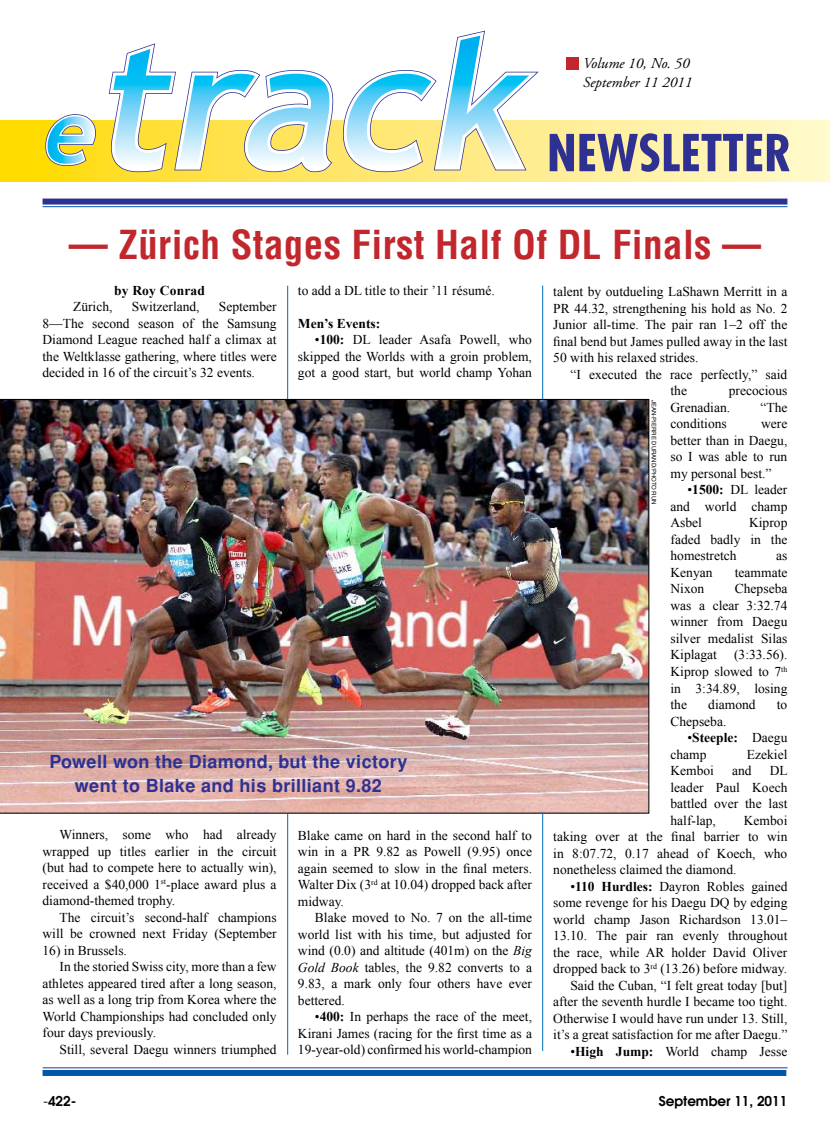
<style>
.page{position:relative;width:830px;height:1127px;background:#fff}
.page>*{position:absolute;margin:0;border:0;box-sizing:border-box;transform-origin:0 0}
.t1{font:700 condensed 39px "Helvetica";letter-spacing:.01em;color:#c1272d}
.t2{font:700 18px/23.4px "Helvetica";letter-spacing:.02em;color:#2e3192;text-align:center}
.t3{font:italic 15px/19.5px "Adobe Garamond Pro";color:#000}
.t4{font:13.5px/16.5px "Times New Roman";color:#000;text-align:justify}
.t5{font:700 13.5px "Times New Roman";letter-spacing:.015em;color:#000}
.t6{font:600 13.5px "Avant Garde";color:#000}
.t7{font:6px "Helvetica";color:#000}
.s1{font-weight:700}
.s2{font-style:italic}
.s3{font-weight:400}
</style>
<div class="page">
<hr style="left:287px;top:286px;width:1px;height:768px;background:#006cb7">
<hr style="left:542px;top:286px;width:1px;height:765px;background:#006cb7">
<img style="left:0;top:399px;width:649px;height:414px">
<div style="left:566px;top:57px;width:12px;height:12px;background:#c1272d"></div>
<svg style="left:0;top:120px;width:829px;height:62px;background:#feea75"></svg>
<hr style="left:43px;top:1067px;width:744px;height:1px;background:#2e3192">
<div style="left:43px;top:1070px;width:743px;height:6px;background:#0057a8"></div>
<div style="left:43px;top:199px;width:744px;height:6px;background:#2e3192"></div>
<hr style="left:43px;top:206px;width:744px;height:1px;background:#0057a8">
<svg style="left:106px;top:120px;width:438px;height:54px"></svg>
<svg style="left:108px;top:30px;width:432px;height:143px"></svg>
<svg style="left:43px;top:114px;width:54px;height:53px;background:#b0d1a3"></svg>
<svg style="left:549px;top:133px;width:240px;height:39px;background:#8e8a9e"></svg>
<p class="t3" style="left:583px;top:54px;width:110px">Volume 10, No. 50<br>September 11 2011</p>
<h1 class="t1" style="left:69px;top:220px;width:693px">— Zürich Stages First Half Of DL Finals —</h1>
<p class="t5" style="left:114px;top:281px;width:92px">by Roy Conrad</p>
<p class="t4" style="left:73px;top:298px;width:41px">Zürich,</p>
<p class="t4" style="left:132px;top:298px;width:69px">Switzerland,</p>
<p class="t4" style="left:298px;top:282px;width:198px">to add a DL title to their ’11 résumé.</p>
<p class="t5" style="left:298px;top:314px;width:84px">Men’s Events:</p>
<p class="t4" style="left:298px;top:331px;width:235px;text-indent:17px">•<span class="s1">100:</span> DL leader Asafa Powell, who skipped the Worlds with a groin problem, got a good start, but world champ Yohan</p>
<p class="t4" style="left:553px;top:283px;width:235px">talent by outdueling LaShawn Merritt in a PR 44.32, strengthening his hold as No. 2<br>Junior all-time. The pair ran 1–2 off the final bend but James pulled away in the last 50 with his relaxed strides.</p>
<p class="t4" style="left:570px;top:366px;width:218px;text-align:center">“I executed the race perfectly,” said the</p>
<p class="t4" style="left:43px;top:298px;width:235px;text-indent:176px">September 8—The second season of the Samsung Diamond League reached half a climax at the Weltklasse gathering, where titles were decided in 16 of the circuit’s 32 events.</p>
<p class="t4" style="left:670px;top:382px;width:118px;text-indent:58px">precocious<br>Grenadian.</p>
<p class="t7" style="left:657px;top:400px;width:105px;rotate:90deg">jean-pierre durand/PHOTO RUN</p>
<p class="t4" style="left:760px;top:399px;width:28px">“The</p>
<p class="t4" style="left:670px;top:415px;width:58px">conditions</p>
<p class="t4" style="left:670px;top:415px;width:118px;text-indent:91px">were better than in Daegu, so I was able to run my personal best.”</p>
<p class="t4" style="left:670px;top:481px;width:118px;text-indent:17px">•<span class="s1">1500:</span> DL leader and world champ Asbel</p>
<p class="t4" style="left:670px;top:514px;width:118px;text-indent:79px">Kiprop faded badly in the homestretch</p>
<p class="t4" style="left:775px;top:547px;width:13px">as</p>
<h2 class="t2" style="left:49px;top:750px;width:359px">Powell won the Diamond, but the victory went to Blake and his brilliant 9.82</h2>
<p class="t4" style="left:43px;top:826px;width:235px;text-indent:17px">Winners, some who had already wrapped up titles earlier in the circuit (but had to compete here to actually win), received a $40,000 1<sup>st</sup>-place award plus a diamond-themed trophy.</p>
<p class="t4" style="left:43px;top:909px;width:235px;text-align:right">The circuit’s second-half champions will be crowned next Friday (September</p>
<p class="t4" style="left:43px;top:942px;width:86px">16) in Brussels.</p>
<p class="t4" style="left:60px;top:958px;width:218px">In the storied Swiss city, more than a few</p>
<p class="t4" style="left:43px;top:975px;width:235px">athletes appeared tired after a long season,</p>
<p class="t4" style="left:43px;top:991px;width:235px">as well as a long trip from Korea where the</p>
<p class="t4" style="left:43px;top:1008px;width:235px">World Championships had concluded only</p>
<p class="t4" style="left:43px;top:1024px;width:115px">four days previously.</p>
<p class="t4" style="left:60px;top:1041px;width:218px">Still, several Daegu winners triumphed</p>
<p class="t4" style="left:298px;top:826px;width:235px">Blake came on hard in the second half to win in a PR 9.82 as Powell (9.95) once again seemed to slow in the final meters.<br>Walter Dix (3<sup>rd</sup> at 10.04) dropped back after midway.</p>
<p class="t4" style="left:298px;top:909px;width:235px;text-indent:17px">Blake moved to No. 7 on the all-time world list with his time, but adjusted for wind (0.0) and altitude (401m) on the <span class="s2">Big Gold Book</span> tables, the 9.82 converts to a 9.83, a mark only four others have ever bettered.</p>
<p class="t4" style="left:298px;top:1008px;width:235px;text-indent:17px">•<span class="s1">400:</span> In perhaps the race of the meet, Kirani James (racing for the first time as a 19-year-old) confirmed his world-champion</p>
<p class="t4" style="left:670px;top:564px;width:43px">Kenyan</p>
<p class="t4" style="left:734px;top:564px;width:54px">teammate</p>
<p class="t4" style="left:670px;top:580px;width:35px">Nixon</p>
<p class="t4" style="left:670px;top:580px;width:118px;text-indent:64px">Chepseba was a clear 3:32.74 winner from Daegu silver medalist Silas Kiplagat</p>
<p class="t4" style="left:670px;top:646px;width:118px;text-indent:64px">(3:33.56).<br>Kiprop slowed to 7<sup>th </sup>in 3:34.89, losing the</p>
<p class="t4" style="left:708px;top:696px;width:49px">diamond</p>
<p class="t4" style="left:776px;top:696px;width:12px">to</p>
<p class="t4" style="left:670px;top:712px;width:57px">Chepseba.</p>
<p class="t4" style="left:670px;top:729px;width:118px;text-indent:17px">•<span class="s1">Steeple:</span> Daegu champ</p>
<p class="t4" style="left:746px;top:745px;width:42px">Ezekiel</p>
<p class="t4" style="left:670px;top:762px;width:45px">Kemboi</p>
<p class="t4" style="left:731px;top:762px;width:21px">and</p>
<p class="t4" style="left:670px;top:762px;width:119px;text-indent:99px">DL leader Paul Koech battled over the last half-lap,</p>
<p class="t4" style="left:553px;top:811px;width:235px;text-indent:190px">Kemboi taking over at the final barrier to win in 8:07.72, 0.17 ahead of Koech, who nonetheless claimed the diamond.</p>
<p class="t4" style="left:553px;top:877px;width:235px;text-align:right">•<span class="s1">110 Hurdles:</span> Dayron Robles gained some revenge for his Daegu DQ by edging world champ Jason Richardson 13.01– 13.10. The pair ran evenly throughout the race, while AR holder David Oliver dropped back to 3<sup>rd</sup> (13.26) before midway.<br>Said the Cuban, “I felt great today [but] after the seventh hurdle I became too tight.<br>Otherwise I would have run under 13. Still, it’s a great satisfaction for me after Daegu.”</p>
<p class="t4" style="left:570px;top:1042px;width:218px">•<span class="s1">High Jump:</span> World champ Jesse</p>
<p class="t6" style="left:44px;top:1092px;width:34px"><span class="s3">-</span>422-</p>
<p class="t6" style="left:658px;top:1092px;width:130px">September 11, 2011</p>
</div>
